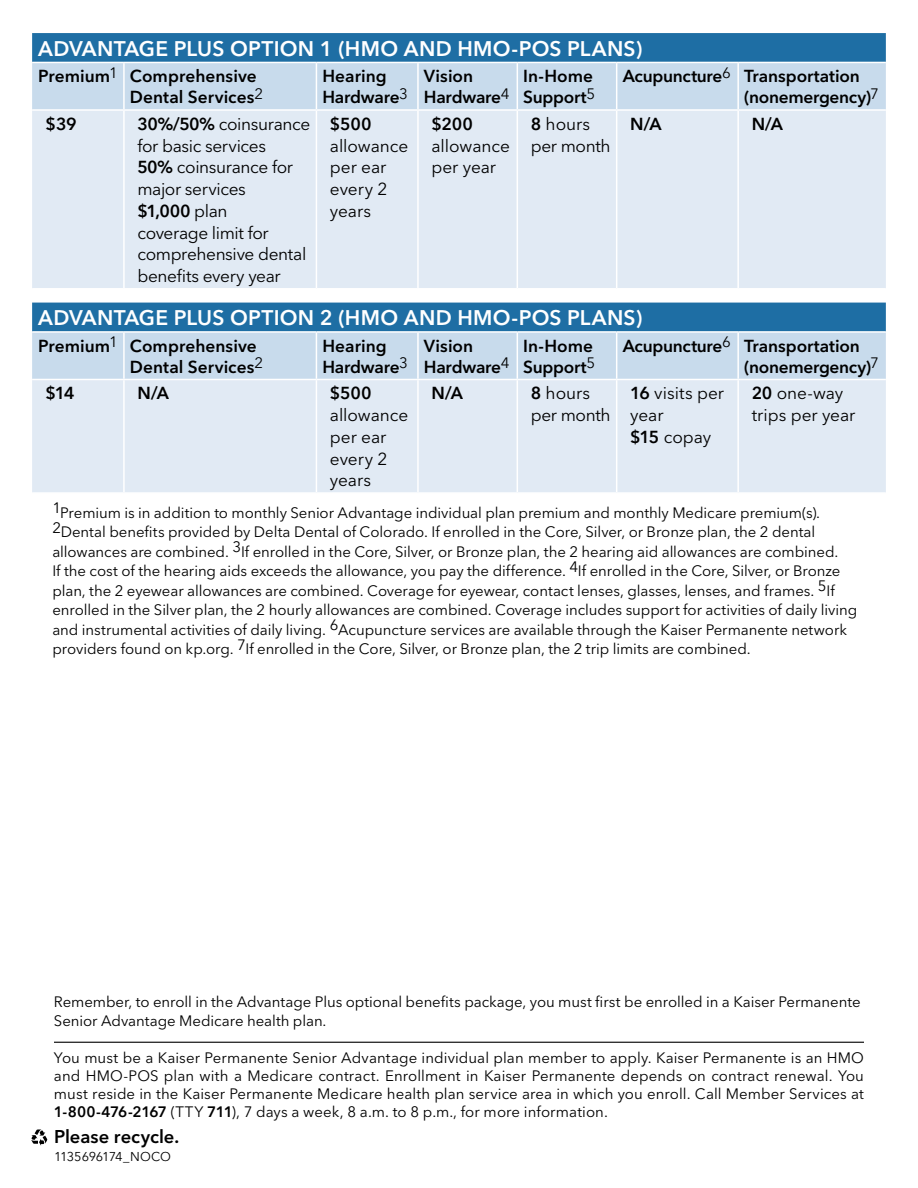
<style>
.page{position:relative;width:918px;height:1188px;background:#fff}
.page>*{position:absolute;margin:0;border:0;box-sizing:border-box;transform-origin:0 0}
.t1{font:600 21px "Avenir Next LT Pro";letter-spacing:.01em;color:#fff}
.t2{font:600 18.3px "Avenir Next LT Pro";color:#000}
.t3{font:17.25px/21.8px "Avenir Next LT Pro";letter-spacing:-.01em;color:#000}
.t4{font:600 17.25px/21px "Avenir Next LT Pro";color:#000}
.t5{font:15px/19.5px "Avenir Next LT Pro";letter-spacing:-.005em;color:#000}
.t6{font:12.75px "Avenir Next LT Pro";letter-spacing:-.025em;color:#000}
.s1{font-weight:600}
</style>
<div class="page">
<hr style="left:54px;top:1042px;width:810px;height:1px;background:#000">
<svg style="left:31px;top:1129px;width:16px;height:17px"></svg>
<svg style="left:32px;top:33px;width:854px;height:29px;background:#206fa5"></svg>
<div style="left:32px;top:63px;width:854px;height:46px;background:#c8dbec"></div>
<svg style="left:32px;top:111px;width:854px;height:381px;background:#d0dfed"></svg>
<hr style="left:123px;top:111px;width:2px;height:177px;background:#fff">
<hr style="left:32px;top:288px;width:92px;height:2px;background:#fff">
<hr style="left:124px;top:288px;width:192px;height:2px;background:#fff">
<hr style="left:316px;top:288px;width:102px;height:2px;background:#fff">
<hr style="left:418px;top:288px;width:99px;height:2px;background:#fff">
<hr style="left:517px;top:288px;width:100px;height:2px;background:#fff">
<hr style="left:617px;top:288px;width:121px;height:2px;background:#fff">
<hr style="left:738px;top:288px;width:148px;height:2px;background:#fff">
<hr style="left:123px;top:380px;width:2px;height:112px;background:#fff">
<hr style="left:32px;top:331px;width:92px;height:2px;background:#fff">
<hr style="left:124px;top:331px;width:192px;height:2px;background:#fff">
<hr style="left:316px;top:331px;width:102px;height:2px;background:#fff">
<hr style="left:418px;top:331px;width:99px;height:2px;background:#fff">
<hr style="left:517px;top:331px;width:100px;height:2px;background:#fff">
<hr style="left:617px;top:331px;width:121px;height:2px;background:#fff">
<hr style="left:738px;top:331px;width:148px;height:2px;background:#fff">
<hr style="left:32px;top:379px;width:92px;height:1px;background:#fff">
<hr style="left:124px;top:379px;width:192px;height:1px;background:#fff">
<hr style="left:316px;top:379px;width:102px;height:1px;background:#fff">
<hr style="left:418px;top:379px;width:99px;height:1px;background:#fff">
<hr style="left:517px;top:379px;width:100px;height:1px;background:#fff">
<hr style="left:617px;top:379px;width:121px;height:1px;background:#fff">
<hr style="left:738px;top:379px;width:148px;height:1px;background:#fff">
<hr style="left:123px;top:63px;width:2px;height:46px;background:#fff">
<hr style="left:316px;top:63px;width:1px;height:46px;background:#fff">
<hr style="left:417px;top:63px;width:2px;height:46px;background:#fff">
<hr style="left:517px;top:63px;width:1px;height:46px;background:#fff">
<hr style="left:616px;top:63px;width:1px;height:46px;background:#fff">
<hr style="left:737px;top:63px;width:2px;height:46px;background:#fff">
<hr style="left:123px;top:333px;width:2px;height:46px;background:#fff">
<hr style="left:316px;top:333px;width:1px;height:46px;background:#fff">
<hr style="left:417px;top:333px;width:2px;height:46px;background:#fff">
<hr style="left:517px;top:333px;width:1px;height:46px;background:#fff">
<hr style="left:616px;top:333px;width:1px;height:46px;background:#fff">
<hr style="left:737px;top:333px;width:2px;height:46px;background:#fff">
<hr style="left:316px;top:111px;width:1px;height:177px;background:#fff">
<hr style="left:417px;top:111px;width:2px;height:177px;background:#fff">
<hr style="left:517px;top:111px;width:1px;height:177px;background:#fff">
<hr style="left:616px;top:111px;width:1px;height:177px;background:#fff">
<hr style="left:737px;top:111px;width:2px;height:177px;background:#fff">
<hr style="left:316px;top:380px;width:1px;height:112px;background:#fff">
<hr style="left:417px;top:380px;width:2px;height:112px;background:#fff">
<hr style="left:517px;top:380px;width:1px;height:112px;background:#fff">
<hr style="left:616px;top:380px;width:1px;height:112px;background:#fff">
<hr style="left:737px;top:380px;width:2px;height:112px;background:#fff">
<h2 class="t1" style="left:38px;top:36px;width:606px">ADVANTAGE PLUS OPTION 1 (HMO AND HMO-POS PLANS)</h2>
<p class="t4" style="left:38px;top:66px;width:81px">Premium<sup>1</sup></p>
<p class="t4" style="left:130px;top:66px;width:135px">Comprehensive<br>Dental Services<sup>2</sup></p>
<p class="t4" style="left:322px;top:66px;width:87px">Hearing<br>Hardware<sup>3</sup></p>
<p class="t4" style="left:424px;top:66px;width:87px">Vision<br>Hardware<sup>4</sup></p>
<p class="t4" style="left:523px;top:66px;width:73px">In-Home<br>Support<sup>5</sup></p>
<p class="t4" style="left:623px;top:66px;width:110px">Acupuncture<sup>6</sup></p>
<p class="t4" style="left:744px;top:66px;width:136px">Transportation (nonemergency)<sup>7</sup></p>
<p class="t4" style="left:46px;top:113px;width:33px">$39</p>
<p class="t3" style="left:137px;top:113px;width:174px"><span class="s1">30%/50%</span> coinsurance for basic services</p>
<p class="t3" style="left:137px;top:156px;width:157px"><span class="s1">50%</span> coinsurance for major services</p>
<p class="t3" style="left:137px;top:200px;width:170px"><span class="s1">$1,000</span> plan<br>coverage limit for comprehensive dental benefits every year</p>
<p class="t3" style="left:330px;top:113px;width:80px"><span class="s1">$500 </span>allowance per ear every 2 years</p>
<p class="t3" style="left:431px;top:113px;width:80px"><span class="s1">$200 </span>allowance per year</p>
<p class="t3" style="left:531px;top:113px;width:81px"><span class="s1">8</span> hours per month</p>
<p class="t4" style="left:630px;top:113px;width:33px">N/A</p>
<p class="t4" style="left:752px;top:113px;width:33px">N/A</p>
<h2 class="t1" style="left:38px;top:305px;width:606px">ADVANTAGE PLUS OPTION 2 (HMO AND HMO-POS PLANS)</h2>
<p class="t4" style="left:38px;top:335px;width:81px">Premium<sup>1</sup></p>
<p class="t4" style="left:130px;top:335px;width:135px">Comprehensive<br>Dental Services<sup>2</sup></p>
<p class="t4" style="left:322px;top:335px;width:87px">Hearing<br>Hardware<sup>3</sup></p>
<p class="t4" style="left:424px;top:335px;width:87px">Vision<br>Hardware<sup>4</sup></p>
<p class="t4" style="left:523px;top:335px;width:73px">In-Home<br>Support<sup>5</sup></p>
<p class="t4" style="left:623px;top:335px;width:110px">Acupuncture<sup>6</sup></p>
<p class="t4" style="left:744px;top:335px;width:136px">Transportation (nonemergency)<sup>7</sup></p>
<p class="t4" style="left:46px;top:383px;width:31px">$14</p>
<p class="t4" style="left:137px;top:383px;width:33px">N/A</p>
<p class="t3" style="left:330px;top:382px;width:80px"><span class="s1">$500 </span>allowance per ear every 2 years</p>
<p class="t4" style="left:431px;top:383px;width:33px">N/A</p>
<p class="t3" style="left:531px;top:382px;width:81px"><span class="s1">8</span> hours per month</p>
<p class="t3" style="left:630px;top:382px;width:96px"><span class="s1">16</span> visits per year<br><span class="s1">$15</span> copay</p>
<p class="t3" style="left:752px;top:382px;width:105px"><span class="s1">20</span> one-way trips per year</p>
<p class="t5" style="left:52px;top:503px;width:806px">1Premium is in addition to monthly Senior Advantage individual plan premium and monthly Medicare premium(s).<br>2Dental benefits provided by Delta Dental of Colorado. If enrolled in the Core, Silver, or Bronze plan, the 2 dental allowances are combined. 3If enrolled in the Core, Silver, or Bronze plan, the 2 hearing aid allowances are combined.<br>If the cost of the hearing aids exceeds the allowance, you pay the difference. 4If enrolled in the Core, Silver, or Bronze plan, the 2 eyewear allowances are combined. Coverage for eyewear, contact lenses, glasses, lenses, and frames. 5If enrolled in the Silver plan, the 2 hourly allowances are combined. Coverage includes support for activities of daily living and instrumental activities of daily living. 6Acupuncture services are available through the Kaiser Permanente network providers found on kp.org. 7If enrolled in the Core, Silver, or Bronze plan, the 2 trip limits are combined.</p>
<p class="t5" style="left:54px;top:991px;width:808px">Remember, to enroll in the Advantage Plus optional benefits package, you must first be enrolled in a Kaiser Permanente<br>Senior Advantage Medicare health plan.</p>
<p class="t5" style="left:54px;top:1049px;width:812px;line-height:18px;text-align:justify">You must be a Kaiser Permanente Senior Advantage individual plan member to apply. Kaiser Permanente is an HMO and HMO-POS plan with a Medicare contract. Enrollment in Kaiser Permanente depends on contract renewal. You must reside in the Kaiser Permanente Medicare health plan service area in which you enroll. Call Member Services at <span class="s1">1-800-476-2167</span> (TTY <span class="s1">711</span>), 7 days a week, 8 a.m. to 8 p.m., for more information.</p>
<p class="t2" style="left:54px;top:1125px;width:127px">Please recycle.</p>
<p class="t6" style="left:54px;top:1149px;width:119px">1135696174_NOCO</p>
</div>
